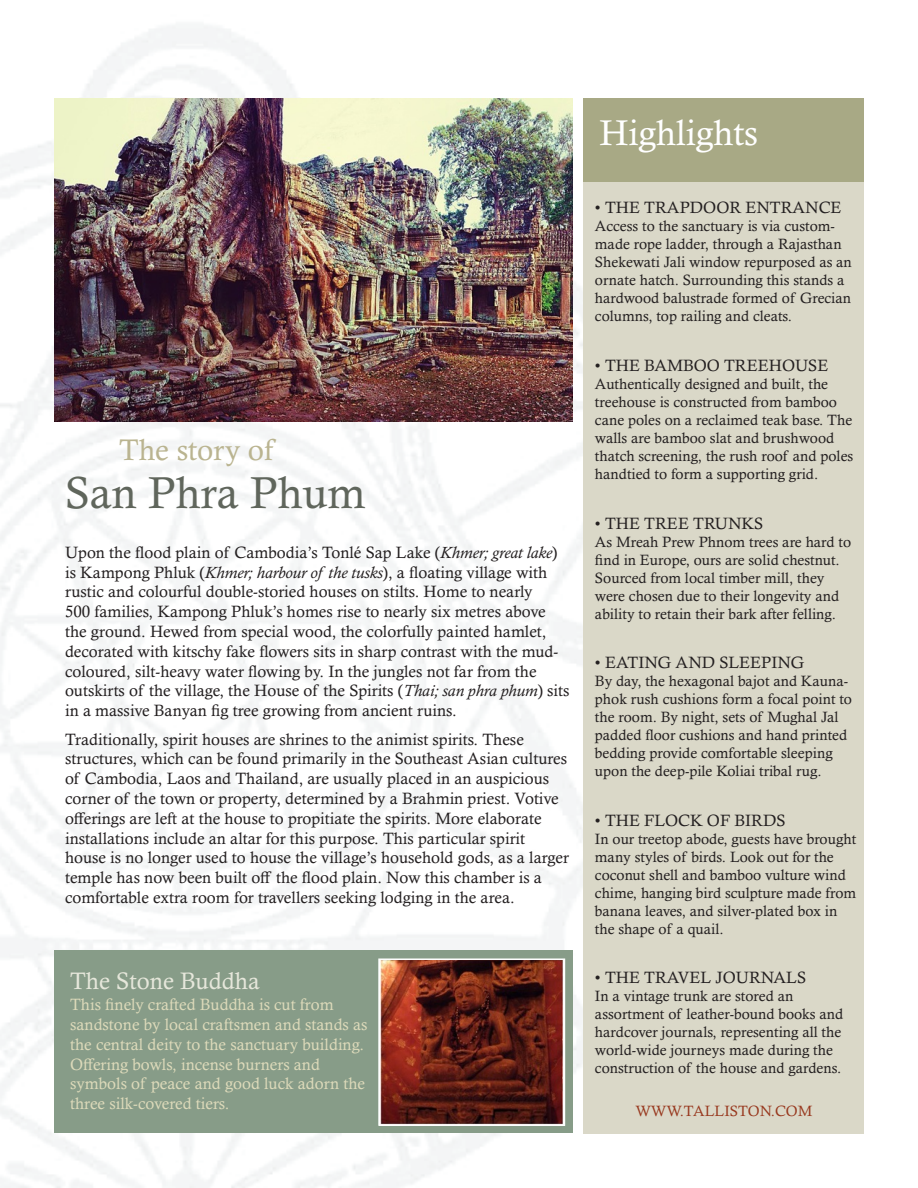
<style>
.page{position:relative;width:918px;height:1188px;background:#fff}
.page>*{position:absolute;margin:0;border:0;box-sizing:border-box;transform-origin:0 0}
.t1{font:45px "Calisto MT Pro";color:#60665c}
.t2{font:36px "Calisto MT Pro";color:#fff}
.t3{font:30px "Calisto MT Pro";color:#bab490}
.t4{font:24px "Calisto MT Pro";color:#e6e7db}
.Highlights_head{font:16.5px/19.8px "Calisto MT Pro";color:#231f20}
.t5{font:16.5px/19.8px "Calisto MT Pro";color:#dddaba}
.Highlights_body{font:15px/18px "Calisto MT Pro";color:#231f20}
.t6{font:15px "Calisto MT Pro";color:#98391f}
.s1{font-style:italic}
</style>
<div class="page">
<div style="left:584px;top:182px;width:280px;height:952px;background:#dad8c8"></div>
<div style="left:584px;top:98px;width:280px;height:84px;background:#a8a985"></div>
<div style="left:54px;top:951px;width:519px;height:182px;background:#879c88"></div>
<img style="left:54px;top:98px;width:519px;height:324px">
<img style="left:381px;top:961px;width:181px;height:162px">
<div style="left:378px;top:958px;width:187px;height:168px;border:2px solid #fff"></div>
<p class="t3" style="left:119px;top:431px;width:156px">The story of</p>
<p class="t1" style="left:65px;top:466px;width:302px">San Phra Phum</p>
<p class="Highlights_head" style="left:65px;top:542px;width:506px">Upon the flood plain of Cambodia’s Tonlé Sap Lake (<span class="s1">Khmer; great lake</span>) is Kampong Phluk (<span class="s1">Khmer; harbour of the tusks</span>), a floating village with rustic and colourful double-storied houses on stilts. Home to nearly<br>500 families, Kampong Phluk’s homes rise to nearly six metres above the ground. Hewed from special wood, the colorfully painted hamlet, decorated with kitschy fake flowers sits in sharp contrast with the mud&shy;coloured, silt-heavy water flowing by. In the jungles not far from the outskirts of the village, the House of the Spirits (<span class="s1">Thai; san phra phum</span>) sits in a massive Banyan fig tree growing from ancient ruins.</p>
<p class="Highlights_head" style="left:65px;top:729px;width:505px">Traditionally, spirit houses are shrines to the animist spirits. These structures, which can be found primarily in the Southeast Asian cultures of Cambodia, Laos and Thailand, are usually placed in an auspicious corner of the town or property, determined by a Brahmin priest. Votive offerings are left at the house to propitiate the spirits. More elaborate installations include an altar for this purpose. This particular spirit house is no longer used to house the village’s household gods, as a larger temple has now been built off the flood plain. Now this chamber is a comfortable extra room for travellers seeking lodging in the area.</p>
<p class="t4" style="left:70px;top:966px;width:191px">The Stone Buddha</p>
<p class="t5" style="left:70px;top:995px;width:299px">This finely crafted Buddha is cut from sandstone by local craftsmen and stands as the central deity to the sanctuary building.<br>Offering bowls, incense burners and symbols of peace and good luck adorn the three silk-covered tiers.</p>
<p class="t2" style="left:600px;top:111px;width:160px">Highlights</p>
<p class="Highlights_head" style="left:595px;top:198px;width:248px">• THE TRAPDOOR ENTRANCE</p>
<p class="Highlights_body" style="left:595px;top:217px;width:258px">Access to the sanctuary is via custom&shy;made rope ladder, through a Rajasthan Shekewati Jali window repurposed as an ornate hatch. Surrounding this stands a hardwood balustrade formed of Grecian columns, top railing and cleats.</p>
<p class="Highlights_head" style="left:595px;top:355px;width:235px">• THE BAMBOO TREEHOUSE</p>
<p class="Highlights_body" style="left:595px;top:375px;width:260px">Authentically designed and built, the treehouse is constructed from bamboo cane poles on a reclaimed teak base. The walls are bamboo slat and brushwood thatch screening, the rush roof and poles handtied to form a supporting grid.</p>
<p class="Highlights_head" style="left:595px;top:513px;width:170px">• THE TREE TRUNKS</p>
<p class="Highlights_body" style="left:595px;top:532px;width:258px">As Mreah Prew Phnom trees are hard to find in Europe, ours are solid chestnut.<br>Sourced from local timber mill, they were chosen due to their longevity and ability to retain their bark after felling.</p>
<p class="Highlights_head" style="left:595px;top:652px;width:211px">• EATING AND SLEEPING</p>
<p class="Highlights_body" style="left:595px;top:672px;width:259px">By day, the hexagonal bajot and Kauna&shy;phok rush cushions form a focal point to the room. By night, sets of Mughal Jal padded floor cushions and hand printed bedding provide comfortable sleeping upon the deep-pile Koliai tribal rug.</p>
<p class="Highlights_head" style="left:595px;top:810px;width:192px">• THE FLOCK OF BIRDS</p>
<p class="Highlights_body" style="left:595px;top:829px;width:263px">In our treetop abode, guests have brought many styles of birds. Look out for the coconut shell and bamboo vulture wind chime, hanging bird sculpture made from banana leaves, and silver-plated box in the shape of a quail.</p>
<p class="Highlights_head" style="left:595px;top:968px;width:213px">• THE TRAVEL JOURNALS</p>
<p class="Highlights_body" style="left:595px;top:987px;width:250px">In a vintage trunk are stored an assortment of leather-bound books and hardcover journals, representing all the world-wide journeys made during the construction of the house and gardens.</p>
<p class="t6" style="left:635px;top:1102px;width:178px">WWW.TALLISTON.COM</p>
</div>
